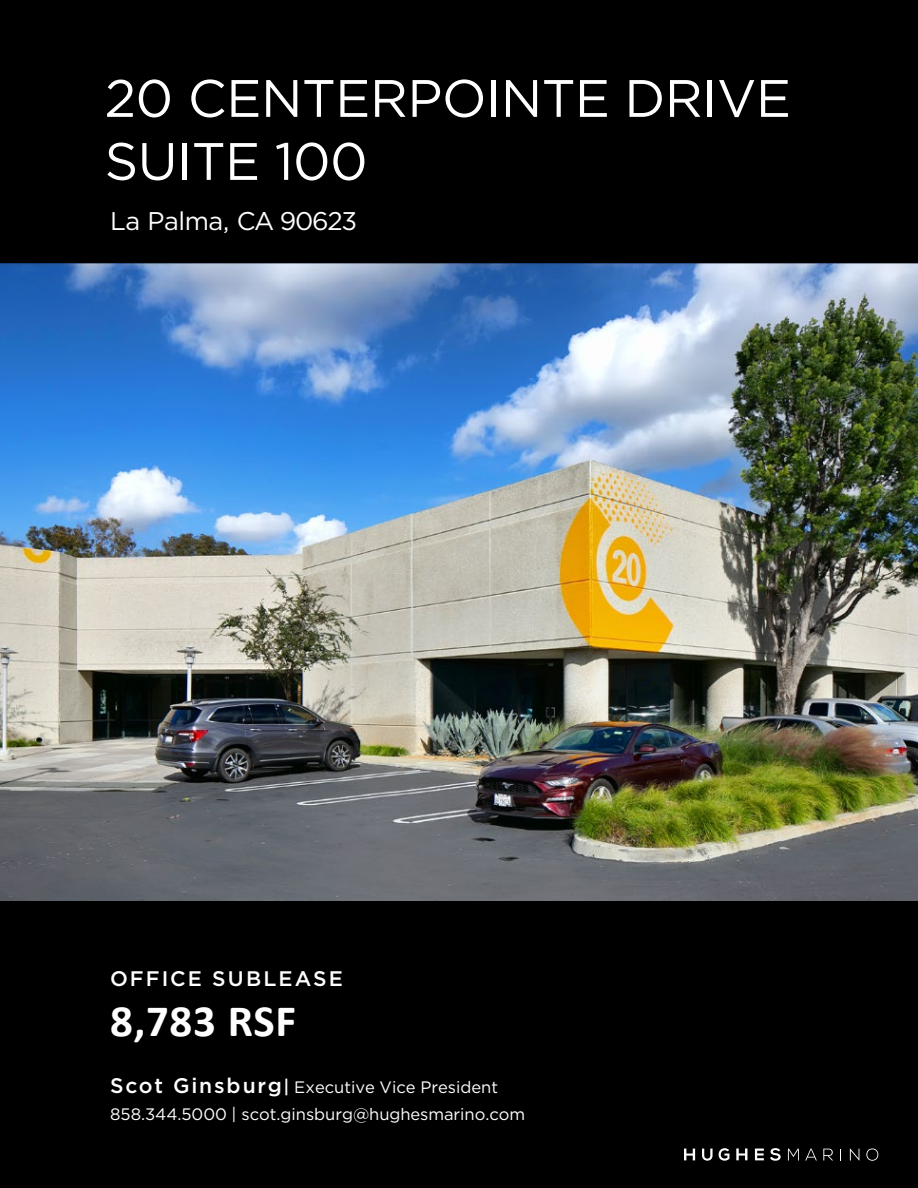
<style>
.page{position:relative;width:918px;height:1188px;background:#000}
.page>*{position:absolute;margin:0;border:0;box-sizing:border-box;transform-origin:0 0}
.t1{font:52.5px/63px "Gotham";letter-spacing:-.01em;color:#fff}
.t2{font:700 45px "Calibri";letter-spacing:.015em;color:#fff}
.t3{font:25.5px "Gotham";letter-spacing:-.035em;color:#fff}
.t4{font:500 21px "Gotham";letter-spacing:.1em;color:#fff}
.t5{font:16.5px "Gotham";color:#fff}
.s1{font-weight:500;font-size:21px}
.s2{font-weight:500;font-size:18px}
</style>
<div class="page">
<svg style="left:736px;top:1148px;width:11px;height:12px"></svg>
<svg style="left:684px;top:1149px;width:11px;height:11px"></svg>
<svg style="left:702px;top:1149px;width:11px;height:12px"></svg>
<svg style="left:719px;top:1148px;width:10px;height:13px"></svg>
<svg style="left:755px;top:1149px;width:9px;height:11px"></svg>
<svg style="left:770px;top:1148px;width:11px;height:13px"></svg>
<svg style="left:788px;top:1149px;width:11px;height:12px"></svg>
<svg style="left:805px;top:1149px;width:12px;height:12px"></svg>
<svg style="left:823px;top:1149px;width:10px;height:11px"></svg>
<svg style="left:840px;top:1149px;width:1px;height:12px"></svg>
<svg style="left:850px;top:1149px;width:9px;height:12px"></svg>
<svg style="left:866px;top:1148px;width:12px;height:13px"></svg>
<img style="left:0;top:264px;width:918px;height:637px">
<h1 class="t1" style="left:105px;top:66px;width:688px">20 CENTERPOINTE DRIVE<br>SUITE 100</h1>
<p class="t3" style="left:110px;top:205px;width:248px">La Palma, CA 90623</p>
<p class="t4" style="left:110px;top:965px;width:234px">OFFICE SUBLEASE</p>
<p class="t2" style="left:110px;top:990px;width:188px">8,783 RSF</p>
<p class="t5" style="left:110px;top:1077px;width:389px"><span class="s1">Scot Ginsburg</span><span class="s2">|</span> Executive Vice President</p>
<p class="t5" style="left:110px;top:1103px;width:416px">858.344.5000 | scot.ginsburg@hughesmarino.com</p>
</div>
